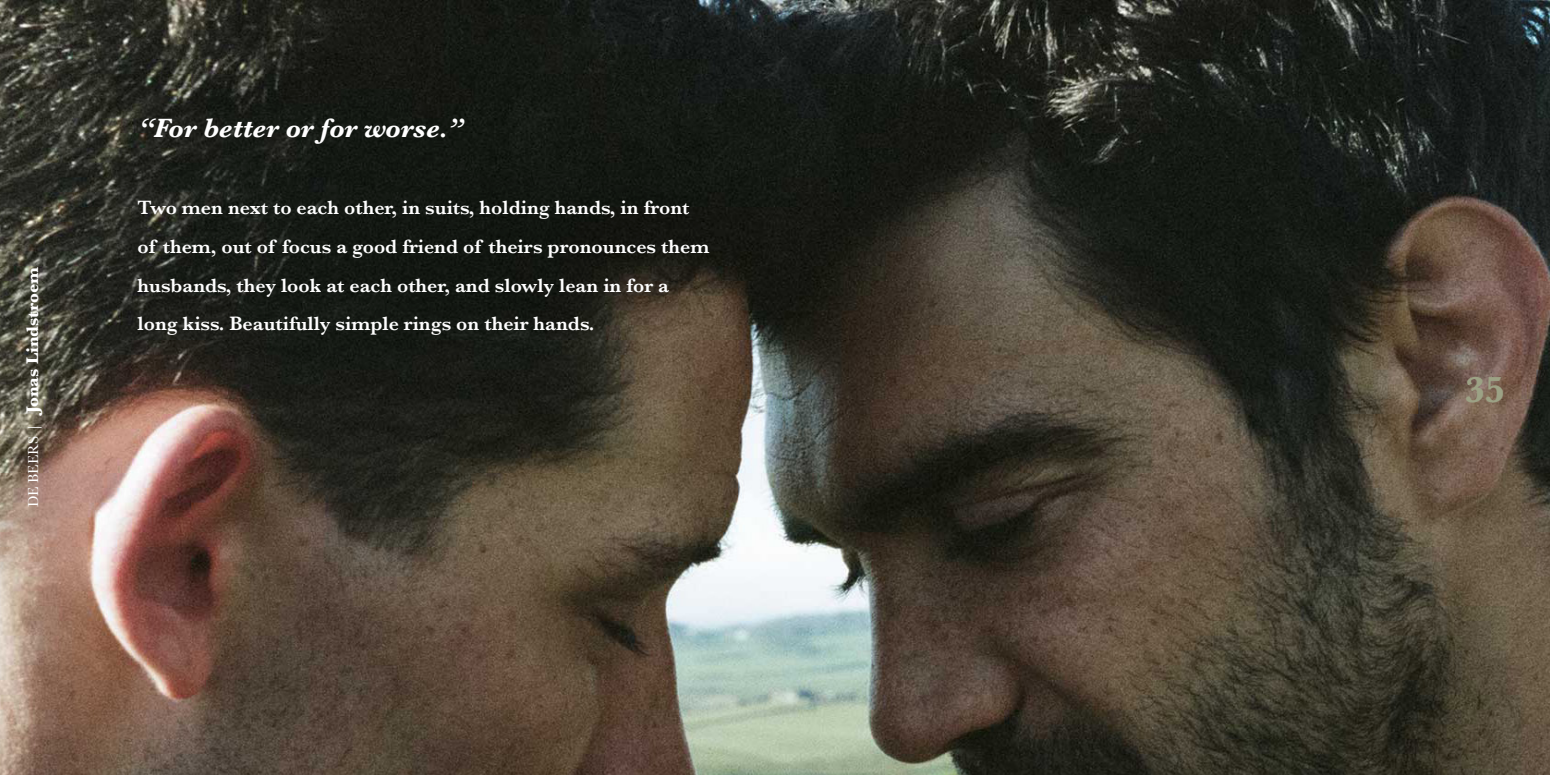
<style>
.page{position:relative;width:1550px;height:775px;background:#fff}
.page>*{position:absolute;margin:0;border:0;box-sizing:border-box;transform-origin:0 0}
.t1{font:700 37.5px "Baskerville";color:#9ca285}
.t2{font:italic 700 27.5px "Baskerville";color:#fff}
.t3{font:600 20px/38.8px "Baskerville";color:#fff}
.t4{font:700 17.5px "Baskerville";color:#fff}
.s1{font-weight:400;font-size:15px}
.s2{font-weight:400;font-style:italic;font-size:15px}
</style>
<div class="page">
<img style="left:0;top:0;width:1550px;height:775px">
<svg style="left:75px;top:53px;width:689px;height:346px;background:#20211a"></svg>
<p class="t4" style="left:20px;top:507px;width:242px;rotate:-90deg"><span class="s1">DE BEERS</span> <span class="s2">|</span> Jonas Lindstroem</p>
<h2 class="t2" style="left:138px;top:109px;width:328px">“For better or for worse.”</h2>
<p class="t3" style="left:138px;top:188px;width:573px">Two men next to each other, in suits, holding hands, in front of them, out of focus a good friend of theirs pronounces them husbands, they look at each other, and slowly lean in for a long kiss. Beautifully simple rings on their hands.</p>
<h1 class="t1" style="left:1465px;top:364px;width:42px">35</h1>
</div>
